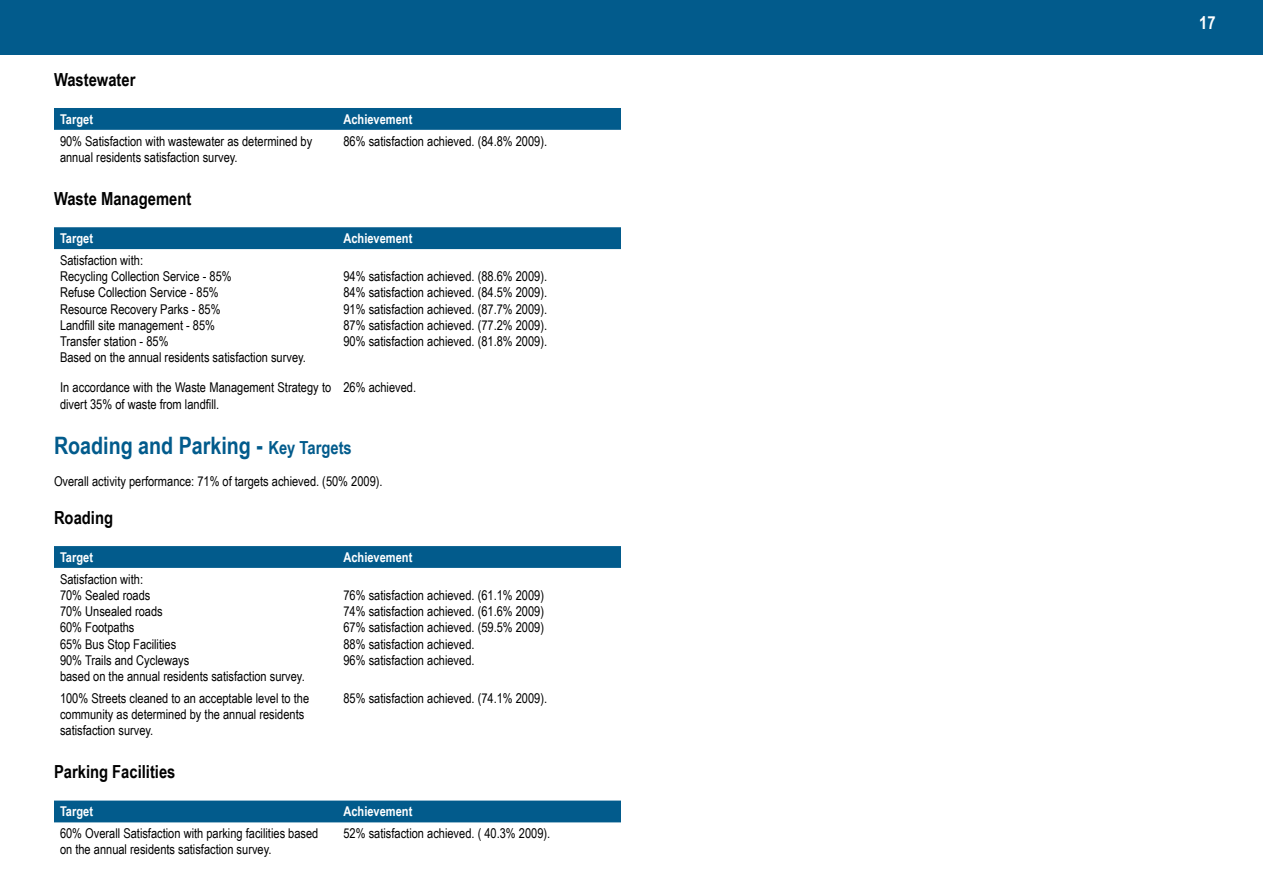
<style>
.page{position:relative;width:1263px;height:893px;background:#fff}
.page>*{position:absolute;margin:0;border:0;box-sizing:border-box;transform-origin:0 0}
.t1{font:700 24px "Arial Narrow";color:#025b8c}
.t2{font:700 18px "Arial Narrow";color:#000}
.t3{font:700 18px "Arial Narrow";color:#fff}
.t4{font:13.5px/16.2px "Arial Narrow";color:#000}
.t5{font:700 13.5px "Arial Narrow";color:#fff}
.s1{font-size:18px}
</style>
<div class="page">
<div style="left:1px;top:0;width:1262px;height:54px;background:#025b8c"></div>
<div style="left:54px;top:108px;width:567px;height:22px;background:#025b8c"></div>
<div style="left:54px;top:227px;width:567px;height:22px;background:#025b8c"></div>
<svg style="left:54px;top:546px;width:567px;height:22px;background:#035c8c"></svg>
<div style="left:54px;top:801px;width:567px;height:21px;background:#025b8c"></div>
<h2 class="t2" style="left:54px;top:66px;width:83px">Wastewater</h2>
<p class="t5" style="left:60px;top:109px;width:35px">Target</p>
<p class="t5" style="left:343px;top:109px;width:70px">Achievement</p>
<p class="t4" style="left:60px;top:132px;width:254px">90% Satisfaction with wastewater as determined by annual residents satisfaction survey.</p>
<p class="t4" style="left:343px;top:132px;width:205px">86% satisfaction achieved. (84.8% 2009).</p>
<h2 class="t2" style="left:54px;top:185px;width:139px">Waste Management</h2>
<p class="t5" style="left:60px;top:228px;width:35px">Target</p>
<p class="t5" style="left:343px;top:228px;width:70px">Achievement</p>
<p class="t4" style="left:60px;top:252px;width:247px">Satisfaction with:<br>Recycling Collection Service - 85%<br>Refuse Collection Service - 85%<br>Resource Recovery Parks - 85%<br>Landfill site management - 85%<br>Transfer station - 85%<br>Based on the annual residents satisfaction survey.</p>
<p class="t4" style="left:343px;top:268px;width:205px;text-align:justify">94% satisfaction achieved. (88.6% 2009).<br>84% satisfaction achieved. (84.5% 2009).<br>91% satisfaction achieved. (87.7% 2009).<br>87% satisfaction achieved. (77.2% 2009).<br>90% satisfaction achieved. (81.8% 2009).</p>
<p class="t4" style="left:60px;top:379px;width:273px">In accordance with the Waste Management Strategy to divert 35% of waste from landfill.</p>
<p class="t4" style="left:343px;top:379px;width:74px">26% achieved.</p>
<h1 class="t1" style="left:54px;top:427px;width:299px">Roading and Parking - <span class="s1">Key Targets</span></h1>
<p class="t4" style="left:54px;top:473px;width:330px">Overall activity performance: 71% of targets achieved. (50% 2009).</p>
<h2 class="t2" style="left:54px;top:504px;width:61px">Roading</h2>
<p class="t5" style="left:60px;top:547px;width:35px">Target</p>
<p class="t5" style="left:343px;top:547px;width:70px">Achievement</p>
<p class="t4" style="left:60px;top:570px;width:246px">Satisfaction with:<br>70% Sealed roads<br>70% Unsealed roads<br>60% Footpaths<br>65% Bus Stop Facilities<br>90% Trails and Cycleways<br>based on the annual residents satisfaction survey.</p>
<p class="t4" style="left:343px;top:587px;width:202px">76% satisfaction achieved. (61.1% 2009)<br>74% satisfaction achieved. (61.6% 2009)<br>67% satisfaction achieved. (59.5% 2009)<br>88% satisfaction achieved.<br>96% satisfaction achieved.</p>
<p class="t4" style="left:60px;top:689px;width:251px">100% Streets cleaned to an acceptable level to the community as determined by the annual residents satisfaction survey.</p>
<p class="t4" style="left:343px;top:689px;width:205px">85% satisfaction achieved. (74.1% 2009).</p>
<h2 class="t2" style="left:54px;top:758px;width:123px">Parking Facilities</h2>
<p class="t5" style="left:60px;top:801px;width:35px">Target</p>
<p class="t5" style="left:343px;top:801px;width:70px">Achievement</p>
<p class="t4" style="left:60px;top:825px;width:260px">60% Overall Satisfaction with parking facilities based on the annual residents satisfaction survey.</p>
<p class="t4" style="left:343px;top:825px;width:208px">52% satisfaction achieved. ( 40.3% 2009).</p>
<h2 class="t3" style="left:1199px;top:10px;width:18px">17</h2>
</div>
